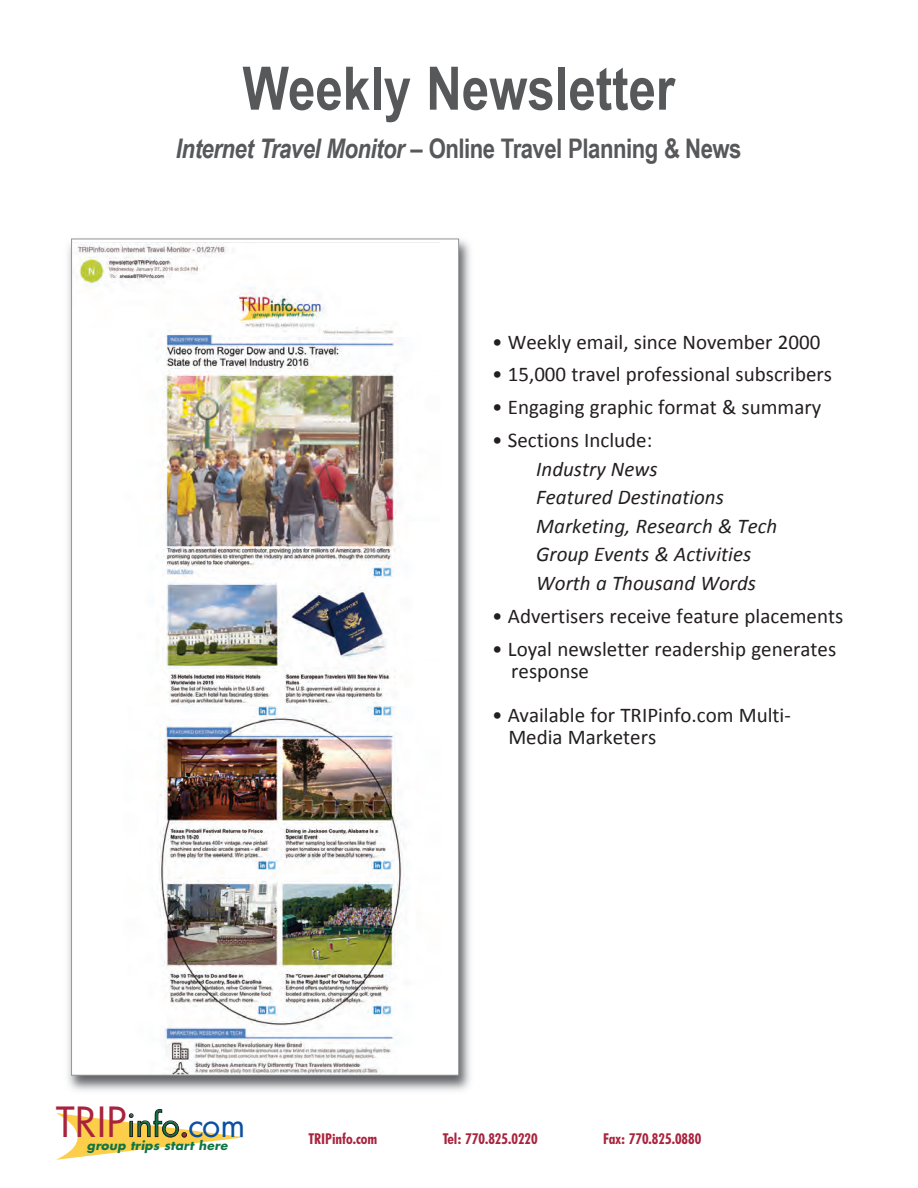
<style>
.page{position:relative;width:918px;height:1188px;background:#fff}
.page>*{position:absolute;margin:0;border:0;box-sizing:border-box;transform-origin:0 0}
.t1{font:700 60px "Arial Narrow";color:#57585a}
.t2{font:40.5px "Futura";color:#a9233d}
.t3{font:700 27px "Arial Narrow";letter-spacing:-.02em;color:#57585a}
.t4{font:21px/22.5px "Calibri";color:#231f20}
.t5{font:italic 21px/28.5px "Calibri";color:#231f20}
.t6{font:700 condensed 15px "Futura BT";color:#a9233d}
.t7{font:italic 700 12.15px "Futura";letter-spacing:.02em;color:#107546}
.s1{font-style:italic}
.s2{font-size:32.4px;color:#107546}
.s3{font-size:32.4px;color:#0a4fa2}
</style>
<div class="page">
<img style="left:68px;top:238px;width:403px;height:853px">
<img style="left:73px;top:242px;width:384px;height:832px">
<svg style="left:56px;top:1113px;width:189px;height:47px"></svg>
<h1 class="t1" style="left:242px;top:43px;width:434px">Weekly Newsletter</h1>
<p class="t3" style="left:176px;top:128px;width:567px"><span class="s1">Internet Travel Monitor –</span> Online Travel Planning &amp; News</p>
<p class="t4" style="left:492px;top:330px;width:330px">• Weekly email, since November 2000</p>
<p class="t4" style="left:492px;top:363px;width:342px">• 15,000 travel professional subscribers</p>
<p class="t4" style="left:492px;top:396px;width:331px">• Engaging graphic format &amp; summary</p>
<p class="t4" style="left:492px;top:429px;width:162px">• Sections Include:</p>
<p class="t5" style="left:536px;top:454px;width:243px">Industry News<br>Featured Destinations<br>Marketing, Research &amp; Tech<br>Group Events &amp; Activities<br>Worth a Thousand Words</p>
<p class="t4" style="left:492px;top:605px;width:353px">• Advertisers receive feature placements</p>
<p class="t4" style="left:511px;top:638px;width:326px;text-indent:-19px">• Loyal newsletter readership generates response</p>
<p class="t4" style="left:508px;top:704px;width:284px;text-indent:-16px">• Available for TRIPinfo.com Multi-<br>Media Marketers</p>
<h2 class="t2" style="left:56px;top:1103px;width:191px">TRIP<span class="s2">info</span>.<span class="s3">com</span></h2>
<p class="t7" style="left:87px;top:1140px;width:142px">group trips start here</p>
<p class="t6" style="left:308px;top:1130px;width:70px">TRIPinfo.com</p>
<p class="t6" style="left:443px;top:1130px;width:97px">Tel: 770.825.0220</p>
<p class="t6" style="left:603px;top:1130px;width:100px">Fax: 770.825.0880</p>
</div>
